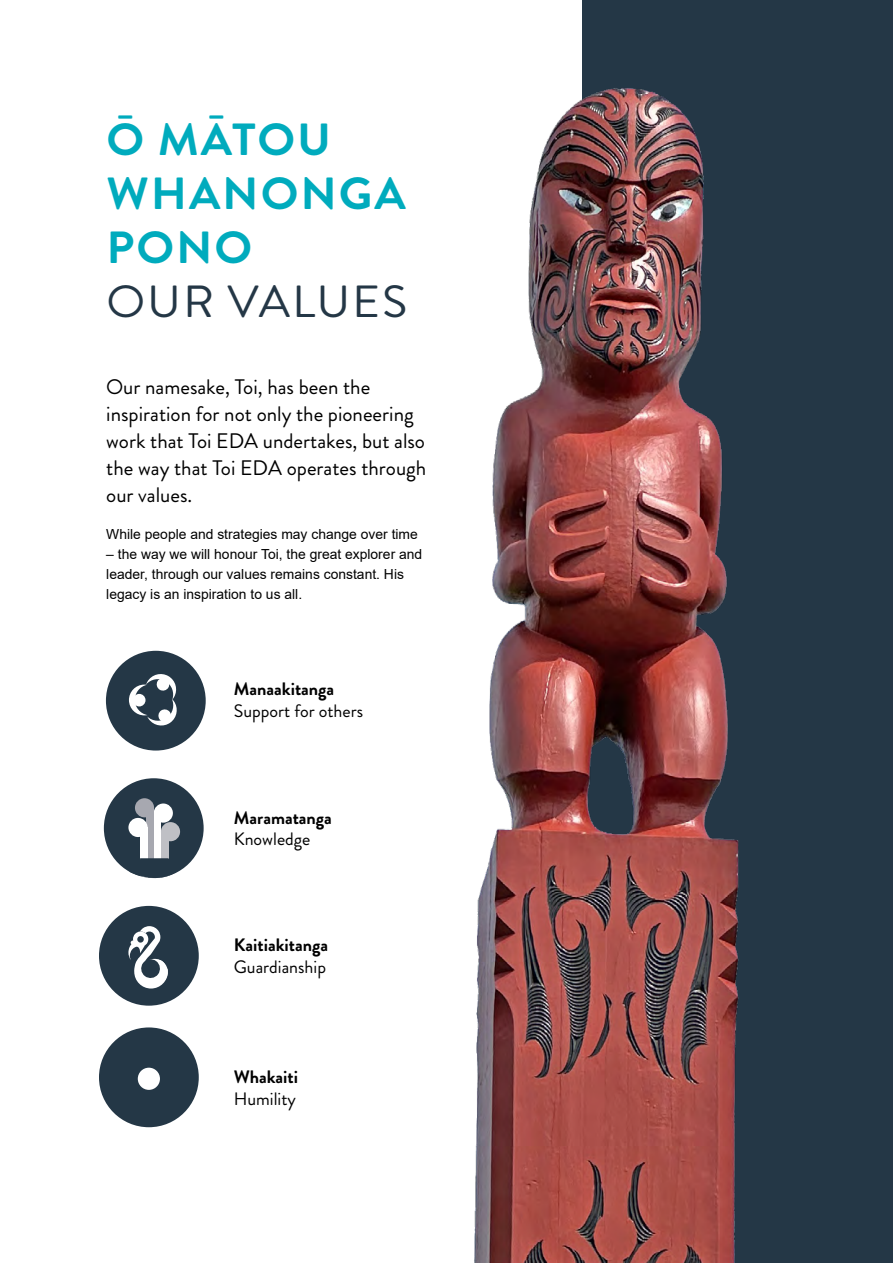
<style>
.page{position:relative;width:893px;height:1263px;background:#fff}
.page>*{position:absolute;margin:0;border:0;box-sizing:border-box;transform-origin:0 0}
.t1{font:700 45px/54px "Brandon Grotesque";letter-spacing:.04em;color:#00abbd;scale:1.05 1}
.t2{font:45px "Brandon Grotesque";letter-spacing:.04em;color:#243746;scale:1.05 1}
.t3{font:21px/27px "Brandon Grotesque";color:#000}
.t4{font:18px "Brandon Grotesque";color:#000}
.t5{font:700 18px "Brandon Grotesque";color:#000}
.t6{font:13.8px/19.8px "Arial";color:#000}
</style>
<div class="page">
<div style="left:583px;top:0;width:310px;height:1263px;background:#243746"></div>
<div style="left:99px;top:906px;width:100px;height:100px;background:#243746;border-radius:50%"></div>
<svg style="left:128px;top:926px;width:40px;height:62px"></svg>
<div style="left:106px;top:651px;width:100px;height:99px;background:#243746;border-radius:50%"></div>
<svg style="left:129px;top:674px;width:48px;height:52px"></svg>
<div style="left:99px;top:1027px;width:100px;height:100px;background:#243746;border-radius:50%"></div>
<div style="left:138px;top:1068px;width:22px;height:22px;background:#fff;border-radius:50%"></div>
<div style="left:104px;top:778px;width:100px;height:100px;background:#243746;border-radius:50%"></div>
<div style="left:154px;top:815px;width:7px;height:63px;background:#fff"></div>
<div style="left:154px;top:803px;width:19px;height:20px;background:#fff;border-radius:50%"></div>
<div style="left:147px;top:808px;width:7px;height:70px;background:#a7a8b0"></div>
<div style="left:135px;top:798px;width:19px;height:19px;background:#a7a8b0;border-radius:50%"></div>
<div style="left:140px;top:828px;width:8px;height:50px;background:#fff"></div>
<div style="left:128px;top:818px;width:20px;height:19px;background:#fff;border-radius:50%"></div>
<div style="left:161px;top:833px;width:7px;height:45px;background:#bfc0c5"></div>
<div style="left:161px;top:822px;width:19px;height:19px;background:#bfc0c5;border-radius:50%"></div>
<svg style="left:129px;top:860px;width:49px;height:19px"></svg>
<hr style="left:140px;top:858px;width:29px;height:2px;background:#243746">
<img style="left:474px;top:40px;width:265px;height:1223px">
<h1 class="t1" style="left:107px;top:113px;width:286px">Ō MĀTOU<br>WHANONGA<br>PONO</h1>
<h1 class="t2" style="left:107px;top:270px;width:288px">OUR VALUES</h1>
<h2 class="t3" style="left:106px;top:373px;width:321px">Our namesake, Toi, has been the inspiration for not only the pioneering work that Toi EDA undertakes, but also the way that Toi EDA operates through our values.</h2>
<p class="t6" style="left:106px;top:525px;width:313px">While people and strategies may change over time</p>
<p class="t6" style="left:106px;top:544px;width:317px">– the way we will honour Toi, the great explorer and leader, through our values remains constant. His legacy is an inspiration to us all.</p>
<h3 class="t5" style="left:234px;top:676px;width:102px">Manaakitanga</h3>
<h3 class="t4" style="left:234px;top:698px;width:131px">Support for others</h3>
<h3 class="t5" style="left:234px;top:805px;width:99px">Maramatanga</h3>
<h3 class="t4" style="left:234px;top:827px;width:78px">Knowledge</h3>
<h3 class="t5" style="left:234px;top:932px;width:96px">Kaitiakitanga</h3>
<h3 class="t4" style="left:234px;top:954px;width:94px">Guardianship</h3>
<h3 class="t5" style="left:234px;top:1064px;width:66px">Whakaiti</h3>
<h3 class="t4" style="left:234px;top:1086px;width:63px">Humility</h3>
</div>
